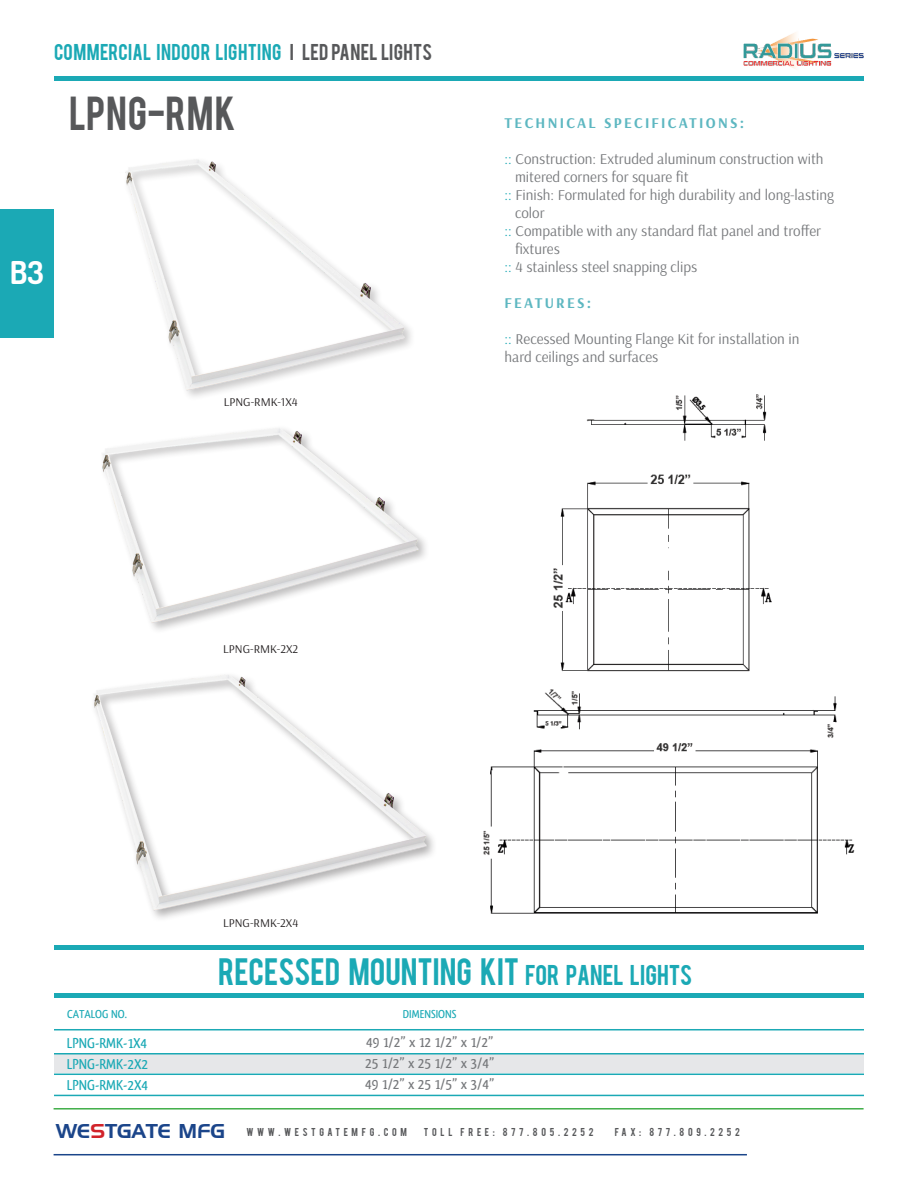
<style>
.page{position:relative;width:918px;height:1188px;background:#fff}
.page>*{position:absolute;margin:0;border:0;box-sizing:border-box;transform-origin:0 0}
.t1{font:37.5px "Bebas";letter-spacing:.02em;color:#57585a}
.t2{font:700 31.5px "Dosis";color:#fff}
.t3{font:30px "Bebas";color:#1ba9b5}
.t4{font:19.5px "Handel Gothic";color:#1b458a}
.t5{font:18px "Bebas";letter-spacing:.02em;color:#1ba9b5}
.bullet-conent{font:15px "Arsenal";color:#76787b}
.Paragraph_Style_5{font:500 15px "Qlassik";color:#76787b}
.Q_10_14{font:500 15px "Qlassik";color:#1ba9b5}
.bullet-conent-2{font:700 15px "Arsenal";letter-spacing:.15em;color:#5db7c1}
.t6{font:12px "Arsenal";color:#231f20}
._8_9_6{font:500 12px "Qlassik";color:#1ba9b5}
.t7{font:9px "Bebas";letter-spacing:.4em;color:#57585a}
.s1{color:#57585a}
.s2{color:#1ba9b5}
.s3{font-size:22.5px}
.s4{color:#d1232a}
</style>
<div class="page">
<hr style="left:54px;top:77px;width:810px;height:4px;background:#1ba9b5">
<div style="left:54px;top:1054px;width:810px;height:19px;background:#e6e7e9"></div>
<hr style="left:54px;top:1029px;width:810px;height:1px;background:#1ba9b5">
<div style="left:54px;top:993px;width:810px;height:5px;background:#1ba9b5"></div>
<div style="left:54px;top:945px;width:810px;height:5px;background:#1ba9b5"></div>
<img style="left:743px;top:32px;width:121px;height:37px">
<div style="left:0;top:209px;width:54px;height:128px;background:#1ba9b5"></div>
<hr style="left:54px;top:1095px;width:810px;height:1px;background:#1ba9b5">
<hr style="left:54px;top:1074px;width:810px;height:1px;background:#1ba9b5">
<hr style="left:54px;top:1053px;width:810px;height:1px;background:#1ba9b5">
<hr style="left:54px;top:1108px;width:810px;height:2px;background:#40ae49">
<hr style="left:54px;top:1154px;width:693px;height:1px;background:#1b458a">
<img style="left:94px;top:675px;width:335px;height:239px">
<img style="left:125px;top:159px;width:286px;height:238px">
<img style="left:102px;top:428px;width:324px;height:202px">
<img style="left:483px;top:689px;width:372px;height:225px">
<img style="left:553px;top:394px;width:219px;height:278px">
<p class="t5" style="left:54px;top:39px;width:380px">COMMERCIAL INDOOR LIGHTING <span class="s1">I LED PANEL LIGHTS</span></p>
<p class="t1" style="left:69px;top:86px;width:168px">LPNG-RMK</p>
<p class="t2" style="left:10px;top:252px;width:36px">B3</p>
<p class="t6" style="left:224px;top:395px;width:75px">LPNG-RMK-1X4</p>
<p class="bullet-conent-2" style="left:505px;top:114px;width:241px">TECHNICAL SPECIFICATIONS:</p>
<p class="bullet-conent" style="left:505px;top:150px;width:320px"><span class="s2">::</span> Construction: Extruded aluminum construction with</p>
<p class="bullet-conent" style="left:515px;top:168px;width:175px">mitered corners for square fit</p>
<p class="bullet-conent" style="left:505px;top:186px;width:331px"><span class="s2">::</span> Finish: Formulated for high durability and long-lasting</p>
<p class="bullet-conent" style="left:515px;top:204px;width:31px">color</p>
<p class="bullet-conent" style="left:505px;top:222px;width:318px"><span class="s2">::</span> Compatible with any standard flat panel and troffer</p>
<p class="bullet-conent" style="left:515px;top:240px;width:46px">fixtures</p>
<p class="bullet-conent" style="left:505px;top:258px;width:194px"><span class="s2">::</span> 4 stainless steel snapping clips</p>
<p class="bullet-conent-2" style="left:505px;top:294px;width:88px">FEATURES:</p>
<p class="bullet-conent" style="left:505px;top:330px;width:296px"><span class="s2">::</span> Recessed Mounting Flange Kit for installation in</p>
<p class="bullet-conent" style="left:505px;top:348px;width:155px">hard ceilings and surfaces</p>
<p class="t6" style="left:223px;top:642px;width:76px">LPNG-RMK-2X2</p>
<p class="t6" style="left:223px;top:916px;width:77px">LPNG-RMK-2X4</p>
<p class="t3" style="left:218px;top:950px;width:476px">RECESSED MOUNTING KIT <span class="s3">FOR PANEL LIGHTS</span></p>
<p class="_8_9_6" style="left:67px;top:1007px;width:61px">CATALOG NO.</p>
<p class="_8_9_6" style="left:403px;top:1007px;width:55px">DIMENSIONS</p>
<p class="Paragraph_Style_5" style="left:366px;top:1033px;width:129px">49 1/2” x 12 1/2” x 1/2”</p>
<p class="Paragraph_Style_5" style="left:365px;top:1054px;width:130px">25 1/2” x 25 1/2” x 3/4”</p>
<p class="Paragraph_Style_5" style="left:365px;top:1075px;width:130px">49 1/2” x 25 1/5” x 3/4”</p>
<p class="Q_10_14" style="left:67px;top:1034px;width:82px">LPNG-RMK-1X4</p>
<p class="Q_10_14" style="left:67px;top:1055px;width:83px">LPNG-RMK-2X2</p>
<p class="Q_10_14" style="left:67px;top:1076px;width:83px">LPNG-RMK-2X4</p>
<p class="t4" style="left:56px;top:1122px;width:171px">WE<span class="s4">S</span>TGATE MFG</p>
<p class="t7" style="left:246px;top:1125px;width:162px">WWW.WESTGATEMFG.COM</p>
<p class="t7" style="left:424px;top:1125px;width:171px">TOLL FREE: 877.805.2252</p>
<p class="t7" style="left:615px;top:1125px;width:127px">FAX: 877.809.2252</p>
</div>
